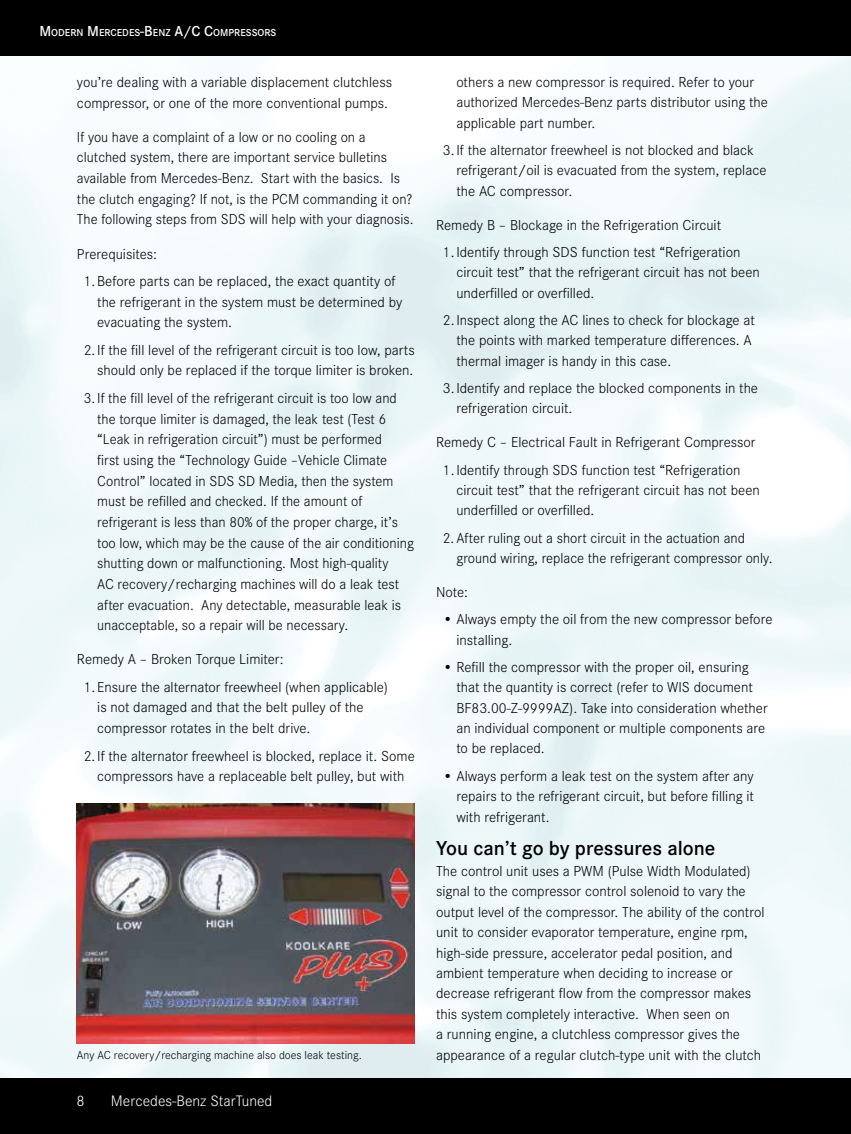
<style>
.page{position:relative;width:851px;height:1134px;background:#fff}
.page>*{position:absolute;margin:0;border:0;box-sizing:border-box;transform-origin:0 0}
.Chapter_Title{font:600 21px "Corporate S";color:#000}
.t1{font:300 15.75px "Corporate S";color:#fff}
.Copy{font:300 15px/20.4px "Corporate S";color:#000}
.t2{font:300 12px "Corporate S";color:#000}
.t3{font:600 10.5px "Corporate S";color:#fff}
.s1{font-size:15px}
</style>
<div class="page">
<img style="left:0;top:55px;width:850px;height:1024px">
<div style="left:0;top:0;width:850px;height:55px;background:#000"></div>
<div style="left:0;top:1079px;width:850px;height:55px;background:#000"></div>
<img style="left:77px;top:803px;width:338px;height:240px">
<p class="t3" style="left:39px;top:25px;width:238px"><span class="s1">M</span> ODERN <span class="s1">M</span> ERCEDES<span class="s1">-B</span>ENZ <span class="s1">A/C C</span>OMPRESSORS</p>
<p class="Copy" style="left:77px;top:71px;width:316px">you’re dealing with a variable displacement clutchless compressor, or one of the more conventional pumps.</p>
<p class="Copy" style="left:77px;top:126px;width:338px">If you have a complaint of a low or no cooling on a clutched system, there are important service bulletins available from Mercedes-Benz. Start with the basics. Is the clutch engaging? If not, is the PCM commanding it on?<br>The following steps from SDS will help with your diagnosis.</p>
<p class="Copy" style="left:77px;top:243px;width:82px">Prerequisites:</p>
<p class="Copy" style="left:97px;top:270px;width:306px;text-indent:-14px">1.Before parts can be replaced, the exact quantity of the refrigerant in the system must be determined by evacuating the system.</p>
<p class="Copy" style="left:84px;top:339px;width:332px;text-align:right">2.If the fill level of the refrigerant circuit is too low, parts should only be replaced if the torque limiter is broken.</p>
<p class="Copy" style="left:97px;top:387px;width:318px;text-indent:-14px">3. If the fill level of the refrigerant circuit is too low and the torque limiter is damaged, the leak test (Test 6 “Leak in refrigeration circuit”) must be performed<br>first using the “Technology Guide –Vehicle Climate Control” located in SDS SD Media, then the system must be refilled and checked. If the amount of refrigerant is less than 80% of the proper charge, it’s too low, which may be the cause of the air conditioning shutting down or malfunctioning. Most high-quality<br>AC recovery/recharging machines will do a leak test after evacuation. Any detectable, measurable leak is unacceptable, so a repair will be necessary.</p>
<p class="Copy" style="left:77px;top:649px;width:208px">Remedy A – Broken Torque Limiter:</p>
<p class="Copy" style="left:97px;top:676px;width:292px;text-indent:-14px">1. Ensure the alternator freewheel (when applicable) is not damaged and that the belt pulley of the compressor rotates in the belt drive.</p>
<p class="Copy" style="left:84px;top:745px;width:332px;text-align:center">2.If the alternator freewheel is blocked, replace it. Some compressors have a replaceable belt pulley, but with</p>
<p class="Copy" style="left:456px;top:71px;width:313px">others a new compressor is required. Refer to your authorized Mercedes-Benz parts distributor using the applicable part number.</p>
<p class="Copy" style="left:456px;top:139px;width:311px;text-indent:-14px">3.If the alternator freewheel is not blocked and black refrigerant/oil is evacuated from the system, replace the AC compressor.</p>
<p class="Copy" style="left:436px;top:214px;width:286px">Remedy B – Blockage in the Refrigeration Circuit</p>
<p class="Copy" style="left:456px;top:241px;width:305px;text-indent:-14px">1.Identify through SDS function test “Refrigeration circuit test” that the refrigerant circuit has not been underfilled or overfilled.</p>
<p class="Copy" style="left:456px;top:309px;width:300px;text-indent:-14px">2.Inspect along the AC lines to check for blockage at the points with marked temperature differences. A thermal imager is handy in this case.</p>
<p class="Copy" style="left:456px;top:377px;width:303px;text-indent:-14px">3.Identify and replace the blocked components in the refrigeration circuit.</p>
<p class="Copy" style="left:436px;top:432px;width:321px">Remedy C – Electrical Fault in Refrigerant Compressor</p>
<p class="Copy" style="left:456px;top:459px;width:305px;text-indent:-14px">1.Identify through SDS function test “Refrigeration circuit test” that the refrigerant circuit has not been underfilled or overfilled.</p>
<p class="Copy" style="left:456px;top:527px;width:318px;text-indent:-14px">2. After ruling out a short circuit in the actuation and ground wiring, replace the refrigerant compressor only.</p>
<p class="Copy" style="left:436px;top:581px;width:33px">Note:</p>
<p class="Copy" style="left:456px;top:608px;width:317px;text-indent:-14px">• Always empty the oil from the new compressor before installing.</p>
<p class="Copy" style="left:456px;top:656px;width:313px;text-indent:-14px">• Refill the compressor with the proper oil, ensuring that the quantity is correct (refer to WIS document BF83.00-Z-9999AZ). Take into consideration whether an individual component or multiple components are to be replaced.</p>
<p class="Copy" style="left:456px;top:765px;width:299px;text-align:justify;text-indent:-14px">• Always perform a leak test on the system after any repairs to the refrigerant circuit, but before filling it with refrigerant.</p>
<p class="Chapter_Title" style="left:436px;top:834px;width:281px">You can’t go by pressures alone</p>
<p class="Copy" style="left:436px;top:860px;width:330px">The control unit uses a PWM (Pulse Width Modulated) signal to the compressor control solenoid to vary the output level of the compressor. The ability of the control unit to consider evaporator temperature, engine rpm, high-side pressure, accelerator pedal position, and ambient temperature when deciding to increase or decrease refrigerant flow from the compressor makes this system completely interactive. When seen on<br>a running engine, a clutchless compressor gives the</p>
<p class="t2" style="left:77px;top:1047px;width:286px">Any AC recovery/recharging machine also does leak testing.</p>
<p class="Copy" style="left:436px;top:1044px;width:326px">appearance of a regular clutch-type unit with the clutch</p>
<p class="t1" style="left:76px;top:1090px;width:10px">8</p>
<p class="t1" style="left:111px;top:1090px;width:163px">Mercedes-Benz StarTuned</p>
</div>
